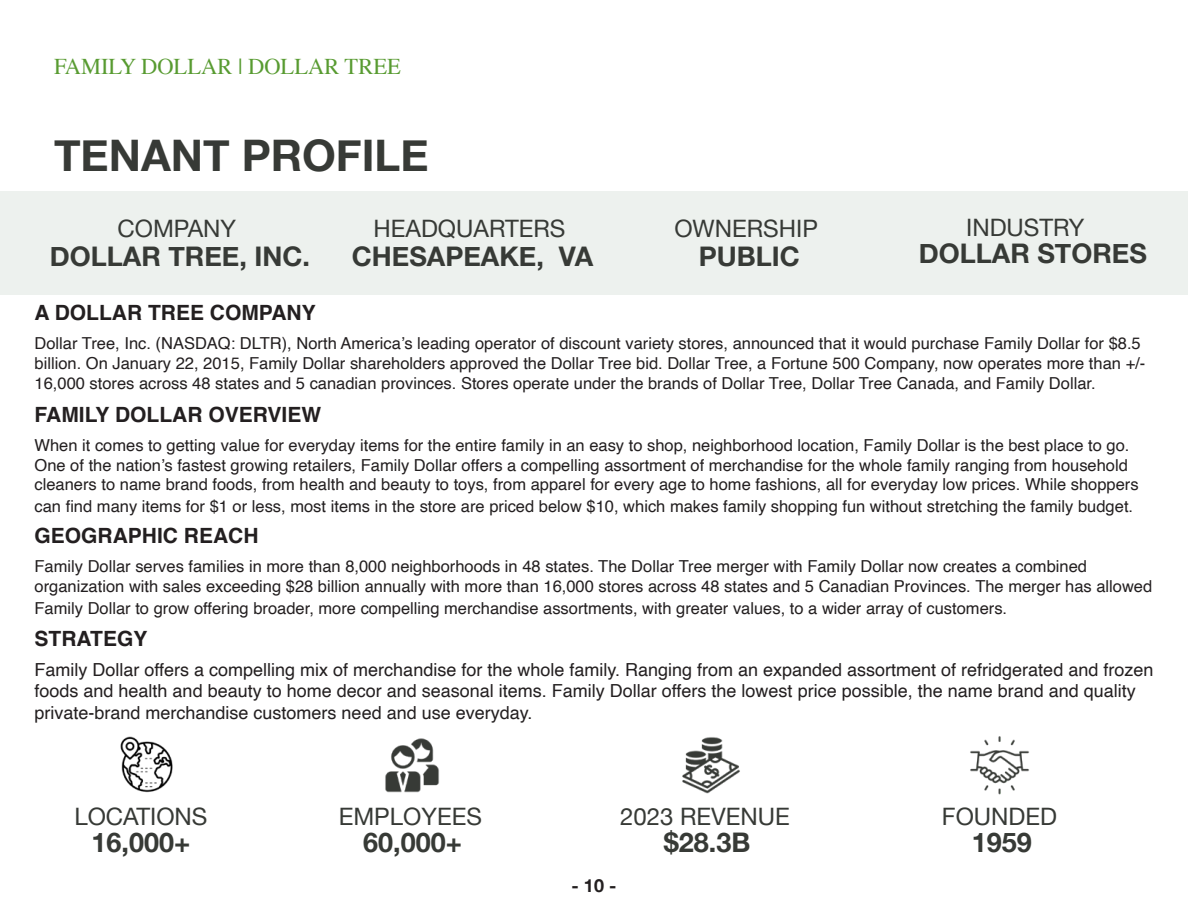
<style>
.page{position:relative;width:1188px;height:918px;background:#fff}
.page>*{position:absolute;margin:0;border:0;box-sizing:border-box;transform-origin:0 0}
.t1{font:700 43.5px "Helvetica Neue";color:#373a36}
.t2{font:700 27px "Helvetica Neue";color:#373a36}
.t3{font:24px "Helvetica Neue";color:#373a36}
.t4{font:22.5px "Times";color:#589b31}
.t5{font:700 21px "Helvetica";color:#231f20}
.t6{font:18px/21.6px "Helvetica";color:#231f20}
.t7{font:700 18px "Helvetica Neue";color:#231f20}
.t8{font:16.5px/19.8px "Helvetica";color:#231f20}
</style>
<div class="page">
<div style="left:0;top:191px;width:1188px;height:104px;background:#edf1ee"></div>
<img style="left:120px;top:736px;width:53px;height:57px">
<img style="left:385px;top:738px;width:54px;height:55px">
<img style="left:682px;top:737px;width:58px;height:57px">
<img style="left:970px;top:736px;width:59px;height:59px">
<h3 class="t4" style="left:54px;top:46px;width:348px">FAMILY DOLLAR | DOLLAR TREE</h3>
<p class="t1" style="left:54px;top:121px;width:376px">TENANT PROFILE</p>
<p class="t3" style="left:117px;top:211px;width:120px">COMPANY</p>
<p class="t2" style="left:50px;top:235px;width:262px">DOLLAR TREE, INC.</p>
<p class="t5" style="left:35px;top:296px;width:283px">A DOLLAR TREE COMPANY</p>
<p class="t3" style="left:374px;top:211px;width:193px">HEADQUARTERS</p>
<p class="t2" style="left:352px;top:235px;width:243px">CHESAPEAKE, VA</p>
<p class="t3" style="left:674px;top:211px;width:145px">OWNERSHIP</p>
<p class="t2" style="left:699px;top:235px;width:103px">PUBLIC</p>
<p class="t3" style="left:966px;top:210px;width:120px">INDUSTRY</p>
<p class="t2" style="left:919px;top:232px;width:230px">DOLLAR STORES</p>
<p class="t8" style="left:35px;top:334px;width:1112px">Dollar Tree, Inc. (NASDAQ: DLTR), North America’s leading operator of discount variety stores, announced that it would purchase Family Dollar for $8.5 billion. On January 22, 2015, Family Dollar shareholders approved the Dollar Tree bid. Dollar Tree, a Fortune 500 Company, now operates more than +/-<br>16,000 stores across 48 states and 5 canadian provinces. Stores operate under the brands of Dollar Tree, Dollar Tree Canada, and Family Dollar.</p>
<p class="t5" style="left:35px;top:397px;width:288px">FAMILY DOLLAR OVERVIEW</p>
<p class="t8" style="left:35px;top:436px;width:1106px">When it comes to getting value for everyday items for the entire family in an easy to shop, neighborhood location, Family Dollar is the best place to go.<br>One of the nation’s fastest growing retailers, Family Dollar offers a compelling assortment of merchandise for the whole family ranging from household cleaners to name brand foods, from health and beauty to toys, from apparel for every age to home fashions, all for everyday low prices. While shoppers</p>
<p class="t8" style="left:35px;top:497px;width:1100px">can find many items for $1 or less, most items in the store are priced below $10, which makes family shopping fun without stretching the family budget.</p>
<p class="t5" style="left:35px;top:519px;width:226px">GEOGRAPHIC REACH</p>
<p class="t8" style="left:35px;top:557px;width:1119px">Family Dollar serves families in more than 8,000 neighborhoods in 48 states. The Dollar Tree merger with Family Dollar now creates a combined organization with sales exceeding $28 billion annually with more than 16,000 stores across 48 states and 5 Canadian Provinces. The merger has allowed</p>
<p class="t8" style="left:35px;top:599px;width:974px">Family Dollar to grow offering broader, more compelling merchandise assortments, with greater values, to a wider array of customers.</p>
<p class="t5" style="left:35px;top:621px;width:114px">STRATEGY</p>
<p class="t6" style="left:35px;top:659px;width:1120px">Family Dollar offers a compelling mix of merchandise for the whole family. Ranging from an expanded assortment of refridgerated and frozen foods and health and beauty to home decor and seasonal items. Family Dollar offers the lowest price possible, the name brand and quality private-brand merchandise customers need and use everyday.</p>
<p class="t3" style="left:74px;top:800px;width:134px">LOCATIONS</p>
<p class="t2" style="left:92px;top:821px;width:100px">16,000+</p>
<p class="t3" style="left:339px;top:800px;width:145px">EMPLOYEES</p>
<p class="t2" style="left:363px;top:821px;width:100px">60,000+</p>
<p class="t3" style="left:620px;top:800px;width:171px">2023 REVENUE</p>
<p class="t2" style="left:664px;top:821px;width:88px">$28.3B</p>
<p class="t7" style="left:572px;top:872px;width:46px">- 10 -</p>
<p class="t3" style="left:942px;top:800px;width:117px">FOUNDED</p>
<p class="t2" style="left:972px;top:821px;width:62px">1959</p>
</div>
